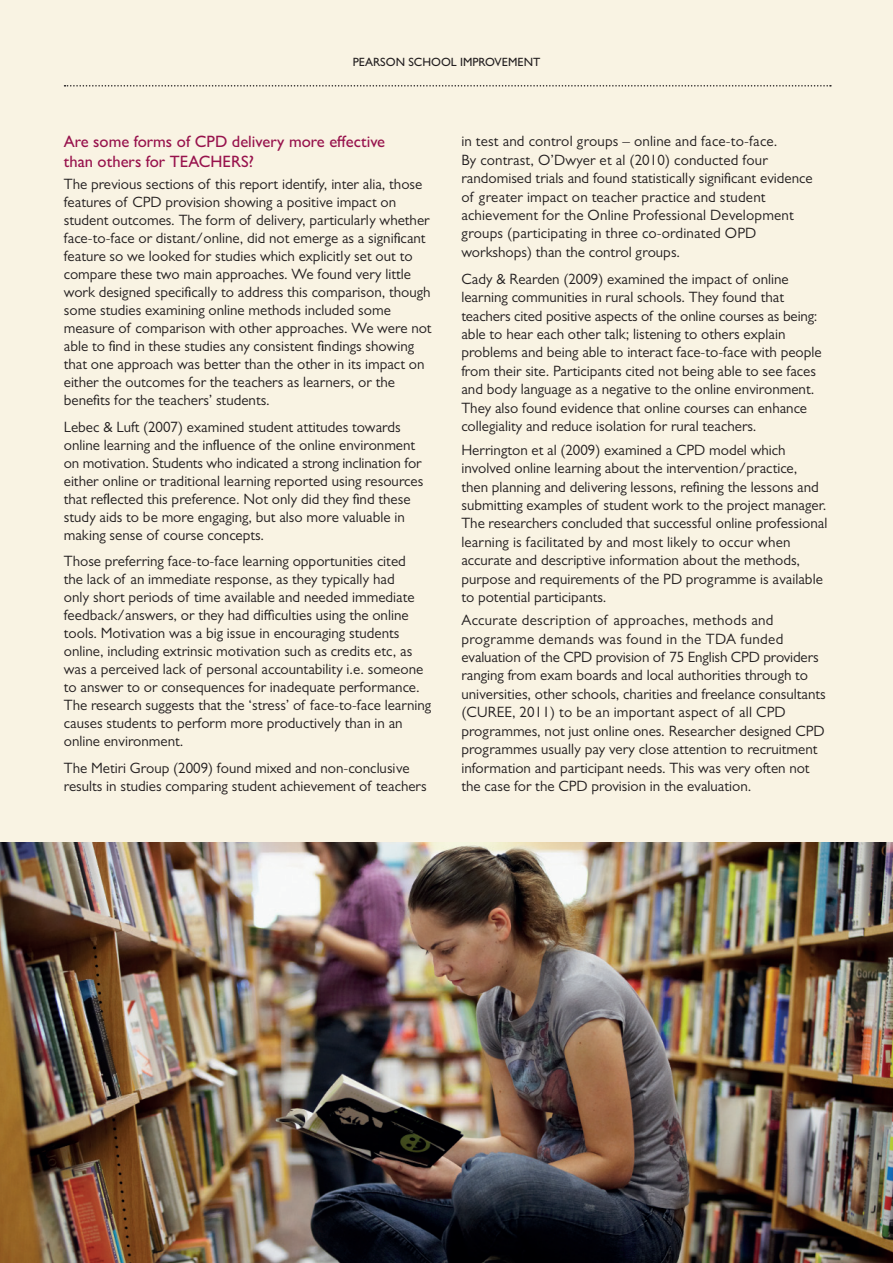
<style>
.page{position:relative;width:893px;height:1263px;background:#f9f3e3}
.page>*{position:absolute;margin:0;border:0;box-sizing:border-box;transform-origin:0 0}
.Body_Text{font:500 16.5px/19.5px "Gill Sans MT Pro";color:#97124c}
.Body_Text-2{font:15px/18.5px "Gill Sans MT Pro";color:#231f20}
.t1{font:500 12px "Gill Sans MT Pro";color:#231f20}
</style>
<div class="page">
<svg style="left:65px;top:85px;width:766px;height:2px"></svg>
<img style="left:0;top:842px;width:893px;height:421px">
<p class="t1" style="left:353px;top:55px;width:189px">PEARSON SCHOOL IMPROVEMENT</p>
<p class="Body_Text" style="left:64px;top:132px;width:323px">Are some forms of CPD delivery more effective than others for TEACHERS?</p>
<p class="Body_Text-2" style="left:64px;top:175px;width:369px;line-height:18px">The previous sections of this report identify, inter alia, those features of CPD provision showing a positive impact on student outcomes. The form of delivery, particularly whether face-to-face or distant/online, did not emerge as a significant feature so we looked for studies which explicitly set out to compare these two main approaches. We found very little work designed specifically to address this comparison, though some studies examining online methods included some measure of comparison with other approaches. We were not able to find in these studies any consistent findings showing that one approach was better than the other in its impact on either the outcomes for the teachers as learners, or the benefits for the teachers’ students.</p>
<p class="Body_Text-2" style="left:64px;top:417px;width:361px;line-height:18px">Lebec &amp; Luft (2007) examined student attitudes towards online learning and the influence of the online environment on motivation. Students who indicated a strong inclination for either online or traditional learning reported using resources that reflected this preference. Not only did they find these study aids to be more engaging, but also more valuable in making sense of course concepts.</p>
<p class="Body_Text-2" style="left:64px;top:552px;width:369px;line-height:18px">Those preferring face-to-face learning opportunities cited<br>the lack of an immediate response, as they typically had<br>only short periods of time available and needed immediate feedback/answers, or they had difficulties using the online tools. Motivation was a big issue in encouraging students online, including extrinsic motivation such as credits etc, as was a perceived lack of personal accountability i.e. someone to answer to or consequences for inadequate performance.<br>The research suggests that the ‘stress’ of face-to-face learning causes students to perform more productively than in an online environment.</p>
<p class="Body_Text-2" style="left:64px;top:758px;width:364px;line-height:18px">The Metiri Group (2009) found mixed and non-conclusive results in studies comparing student achievement of teachers</p>
<p class="Body_Text-2" style="left:461px;top:132px;width:353px">in test and control groups – online and face-to-face.<br>By contrast, O’Dwyer et al (2010) conducted four randomised trials and found statistically significant evidence of greater impact on teacher practice and student achievement for the Online Professional Development groups (participating in three co-ordinated OPD workshops) than the control groups.</p>
<p class="Body_Text-2" style="left:461px;top:269px;width:362px">Cady &amp; Rearden (2009) examined the impact of online learning communities in rural schools. They found that teachers cited positive aspects of the online courses as being: able to hear each other talk; listening to others explain problems and being able to interact face-to-face with people from their site. Participants cited not being able to see faces and body language as a negative to the online environment.<br>They also found evidence that online courses can enhance collegiality and reduce isolation for rural teachers.</p>
<p class="Body_Text-2" style="left:461px;top:440px;width:367px">Herrington et al (2009) examined a CPD model which involved online learning about the intervention/practice, then planning and delivering lessons, refining the lessons and submitting examples of student work to the project manager.<br>The researchers concluded that successful online professional learning is facilitated by and most likely to occur when accurate and descriptive information about the methods, purpose and requirements of the PD programme is available to potential participants.</p>
<p class="Body_Text-2" style="left:461px;top:611px;width:366px">Accurate description of approaches, methods and programme demands was found in the TDA funded evaluation of the CPD provision of 75 English CPD providers ranging from exam boards and local authorities through to universities, other schools, charities and freelance consultants (CUREE, 2011) to be an important aspect of all CPD programmes, not just online ones. Researcher designed CPD programmes usually pay very close attention to recruitment information and participant needs. This was very often not the case for the CPD provision in the evaluation.</p>
</div>
